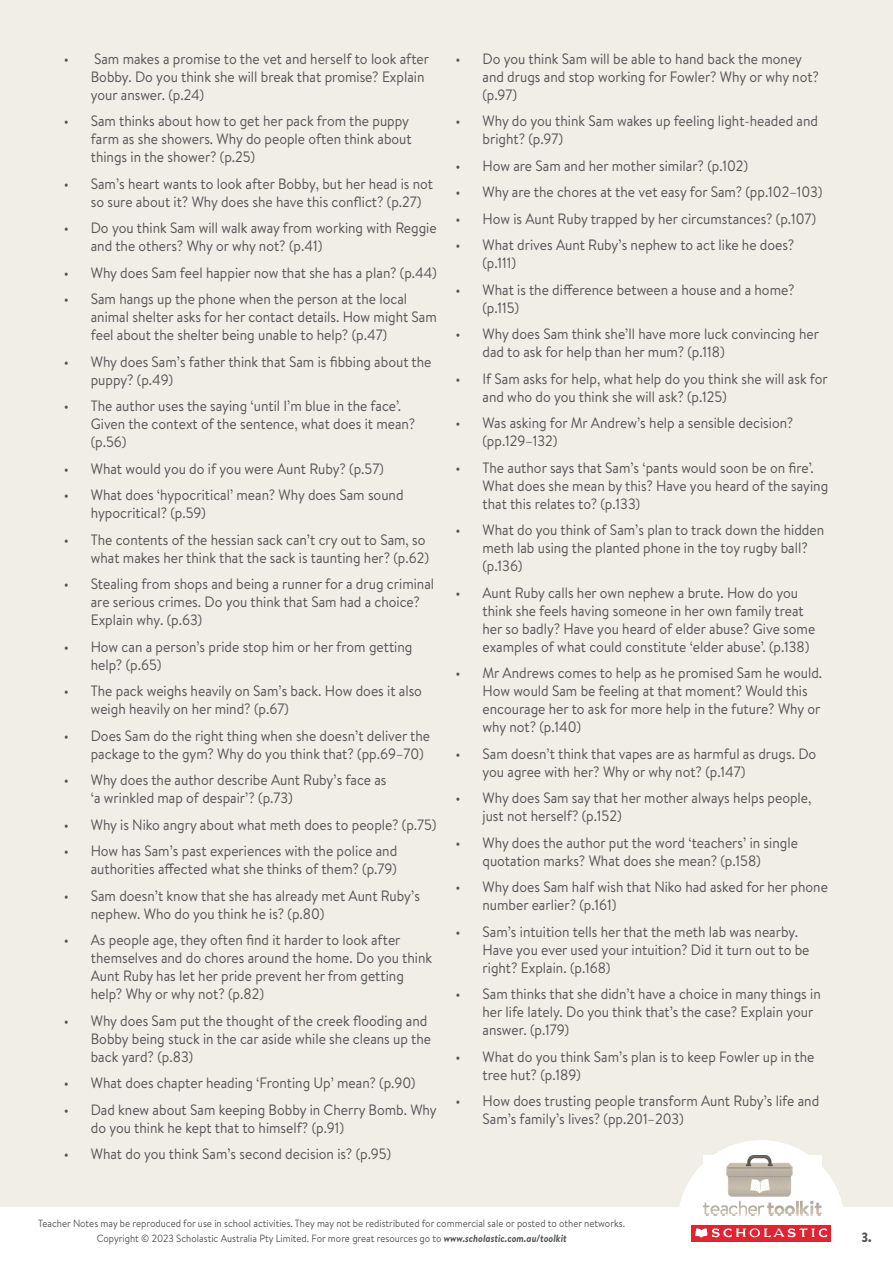
<style>
.page{position:relative;width:893px;height:1263px;background:#f1ede7}
.page>*{position:absolute;margin:0;border:0;box-sizing:border-box;transform-origin:0 0}
.t1{font:15px/18px "Brandon Text";color:#545557;scale:.92 1}
.t2{font:900 13.5px "Brandon Text";color:#545557;scale:.92 1}
.t3{font:10.5px/15px "Brandon Text";color:#545557;text-align:center;scale:.92 1}
.s1{font-weight:700;font-style:italic}
</style>
<div class="page">
<svg style="left:679px;top:1140px;width:164px;height:67px"></svg>
<div style="left:0;top:1207px;width:893px;height:56px;background:#fff"></div>
<img style="left:691px;top:1225px;width:139px;height:17px">
<img style="left:704px;top:1155px;width:118px;height:61px">
<p class="t1" style="left:91px;top:49px;width:369px;text-indent:-27px">• Sam makes a promise to the vet and herself to look after<br>Bobby. Do you think she will break that promise? Explain your answer. (p.24)</p>
<p class="t1" style="left:91px;top:111px;width:350px;text-indent:-27px">• Sam thinks about how to get her pack from the puppy farm as she showers. Why do people often think about things in the shower? (p.25)</p>
<p class="t1" style="left:91px;top:174px;width:374px;text-indent:-27px">• Sam’s heart wants to look after Bobby, but her head is not so sure about it? Why does she have this conflict? (p.27)</p>
<p class="t1" style="left:91px;top:218px;width:378px;text-indent:-27px">• Do you think Sam will walk away from working with Reggie and the others? Why or why not? (p.41)</p>
<p class="t1" style="left:64px;top:263px;width:407px">• Why does Sam feel happier now that she has a plan? (p.44)</p>
<p class="t1" style="left:91px;top:289px;width:378px;text-indent:-27px">• Sam hangs up the phone when the person at the local animal shelter asks for her contact details. How might Sam feel about the shelter being unable to help? (p.47)</p>
<p class="t1" style="left:91px;top:352px;width:372px;text-indent:-27px">• Why does Sam’s father think that Sam is fibbing about the puppy? (p.49)</p>
<p class="t1" style="left:91px;top:396px;width:354px;text-indent:-27px">• The author uses the saying ‘until I’m blue in the face’.<br>Given the context of the sentence, what does it mean? (p.56)</p>
<p class="t1" style="left:64px;top:459px;width:350px">• What would you do if you were Aunt Ruby? (p.57)</p>
<p class="t1" style="left:91px;top:485px;width:341px;text-indent:-27px">• What does ‘hypocritical’ mean? Why does Sam sound hypocritical? (p.59)</p>
<p class="t1" style="left:64px;top:530px;width:399px;text-align:right">• The contents of the hessian sack can’t cry out to Sam, so what makes her think that the sack is taunting her? (p.62)</p>
<p class="t1" style="left:91px;top:575px;width:375px;text-indent:-27px">• Stealing from shops and being a runner for a drug criminal are serious crimes. Do you think that Sam had a choice?<br>Explain why. (p.63)</p>
<p class="t1" style="left:91px;top:637px;width:351px;text-indent:-27px">• How can a person’s pride stop him or her from getting help? (p.65)</p>
<p class="t1" style="left:91px;top:682px;width:361px;text-indent:-27px">• The pack weighs heavily on Sam’s back. How does it also weigh heavily on her mind? (p.67)</p>
<p class="t1" style="left:91px;top:726px;width:370px;text-indent:-27px">• Does Sam do the right thing when she doesn’t deliver the package to the gym? Why do you think that? (pp.69–70)</p>
<p class="t1" style="left:91px;top:771px;width:323px;text-indent:-27px">• Why does the author describe Aunt Ruby’s face as ‘a wrinkled map of despair’? (p.73)</p>
<p class="t1" style="left:64px;top:815px;width:407px">• Why is Niko angry about what meth does to people? (p.75)</p>
<p class="t1" style="left:64px;top:842px;width:364px;text-align:right">• How has Sam’s past experiences with the police and authorities affected what she thinks of them? (p.79)</p>
<p class="t1" style="left:91px;top:886px;width:359px;text-indent:-27px">• Sam doesn’t know that she has already met Aunt Ruby’s nephew. Who do you think he is? (p.80)</p>
<p class="t1" style="left:91px;top:931px;width:373px;text-indent:-27px">• As people age, they often find it harder to look after themselves and do chores around the home. Do you think Aunt Ruby has let her pride prevent her from getting help? Why or why not? (p.82)</p>
<p class="t1" style="left:91px;top:1011px;width:371px;text-indent:-27px">• Why does Sam put the thought of the creek flooding and<br>Bobby being stuck in the car aside while she cleans up the back yard? (p.83)</p>
<p class="t1" style="left:64px;top:1074px;width:384px">• What does chapter heading ‘Fronting Up’ mean? (p.90)</p>
<p class="t1" style="left:91px;top:1100px;width:378px;text-indent:-27px">• Dad knew about Sam keeping Bobby in Cherry Bomb. Why do you think he kept that to himself? (p.91)</p>
<p class="t1" style="left:64px;top:1145px;width:357px">• What do you think Sam’s second decision is? (p.95)</p>
<p class="t1" style="left:482px;top:49px;width:367px;text-indent:-27px">• Do you think Sam will be able to hand back the money and drugs and stop working for Fowler? Why or why not? (p.97)</p>
<p class="t1" style="left:482px;top:111px;width:366px;text-indent:-27px">• Why do you think Sam wakes up feeling light-headed and bright? (p.97)</p>
<p class="t1" style="left:455px;top:156px;width:320px">• How are Sam and her mother similar? (p.102)</p>
<p class="t1" style="left:455px;top:182px;width:400px">• Why are the chores at the vet easy for Sam? (pp.102–103)</p>
<p class="t1" style="left:455px;top:209px;width:394px">• How is Aunt Ruby trapped by her circumstances? (p.107)</p>
<p class="t1" style="left:482px;top:235px;width:340px;text-indent:-27px">• What drives Aunt Ruby’s nephew to act like he does? (p.111)</p>
<p class="t1" style="left:482px;top:280px;width:341px;text-indent:-27px">• What is the difference between a house and a home? (p.115)</p>
<p class="t1" style="left:482px;top:324px;width:367px;text-indent:-27px">• Why does Sam think she’ll have more luck convincing her dad to ask for help than her mum? (p.118)</p>
<p class="t1" style="left:482px;top:369px;width:377px;text-indent:-27px">• If Sam asks for help, what help do you think she will ask for and who do you think she will ask? (p.125)</p>
<p class="t1" style="left:482px;top:414px;width:339px;text-indent:-27px">• Was asking for Mr Andrew’s help a sensible decision? (pp.129–132)</p>
<p class="t1" style="left:482px;top:458px;width:377px;text-indent:-27px">• The author says that Sam’s ‘pants would soon be on fire’.<br>What does she mean by this? Have you heard of the saying that this relates to? (p.133)</p>
<p class="t1" style="left:482px;top:521px;width:373px;text-indent:-27px">• What do you think of Sam’s plan to track down the hidden meth lab using the planted phone in the toy rugby ball? (p.136)</p>
<p class="t1" style="left:482px;top:583px;width:363px;text-indent:-27px">• Aunt Ruby calls her own nephew a brute. How do you think she feels having someone in her own family treat her so badly? Have you heard of elder abuse? Give some examples of what could constitute ‘elder abuse’. (p.138)</p>
<p class="t1" style="left:482px;top:664px;width:371px;text-indent:-27px">• Mr Andrews comes to help as he promised Sam he would.<br>How would Sam be feeling at that moment? Would this encourage her to ask for more help in the future? Why or why not? (p.140)</p>
<p class="t1" style="left:482px;top:744px;width:364px;text-indent:-27px">• Sam doesn’t think that vapes are as harmful as drugs. Do you agree with her? Why or why not? (p.147)</p>
<p class="t1" style="left:482px;top:789px;width:359px;text-indent:-27px">• Why does Sam say that her mother always helps people, just not herself? (p.152)</p>
<p class="t1" style="left:482px;top:833px;width:344px;text-indent:-27px">• Why does the author put the word ‘teachers’ in single quotation marks? What does she mean? (p.158)</p>
<p class="t1" style="left:482px;top:878px;width:377px;text-indent:-27px">• Why does Sam half wish that Niko had asked for her phone number earlier? (p.161)</p>
<p class="t1" style="left:482px;top:922px;width:357px;text-indent:-27px">• Sam’s intuition tells her that the meth lab was nearby.<br>Have you ever used your intuition? Did it turn out to be right? Explain. (p.168)</p>
<p class="t1" style="left:482px;top:985px;width:369px;text-indent:-27px">• Sam thinks that she didn’t have a choice in many things in her life lately. Do you think that’s the case? Explain your answer. (p.179)</p>
<p class="t1" style="left:482px;top:1047px;width:362px;text-indent:-27px">• What do you think Sam’s plan is to keep Fowler up in the tree hut? (p.189)</p>
<p class="t1" style="left:482px;top:1092px;width:368px;text-indent:-27px">• How does trusting people transform Aunt Ruby’s life and<br>Sam’s family’s lives? (pp.201–203)</p>
<p class="t3" style="left:38px;top:1215px;width:639px">Teacher Notes may be reproduced for use in school activities. They may not be redistributed for commercial sale or posted to other networks.<br>Copyright © 2023 Scholastic Australia Pty Limited. For more great resources go to <span class="s1">www.scholastic.com.au/toolkit</span></p>
<p class="t2" style="left:861px;top:1227px;width:13px">3.</p>
</div>
